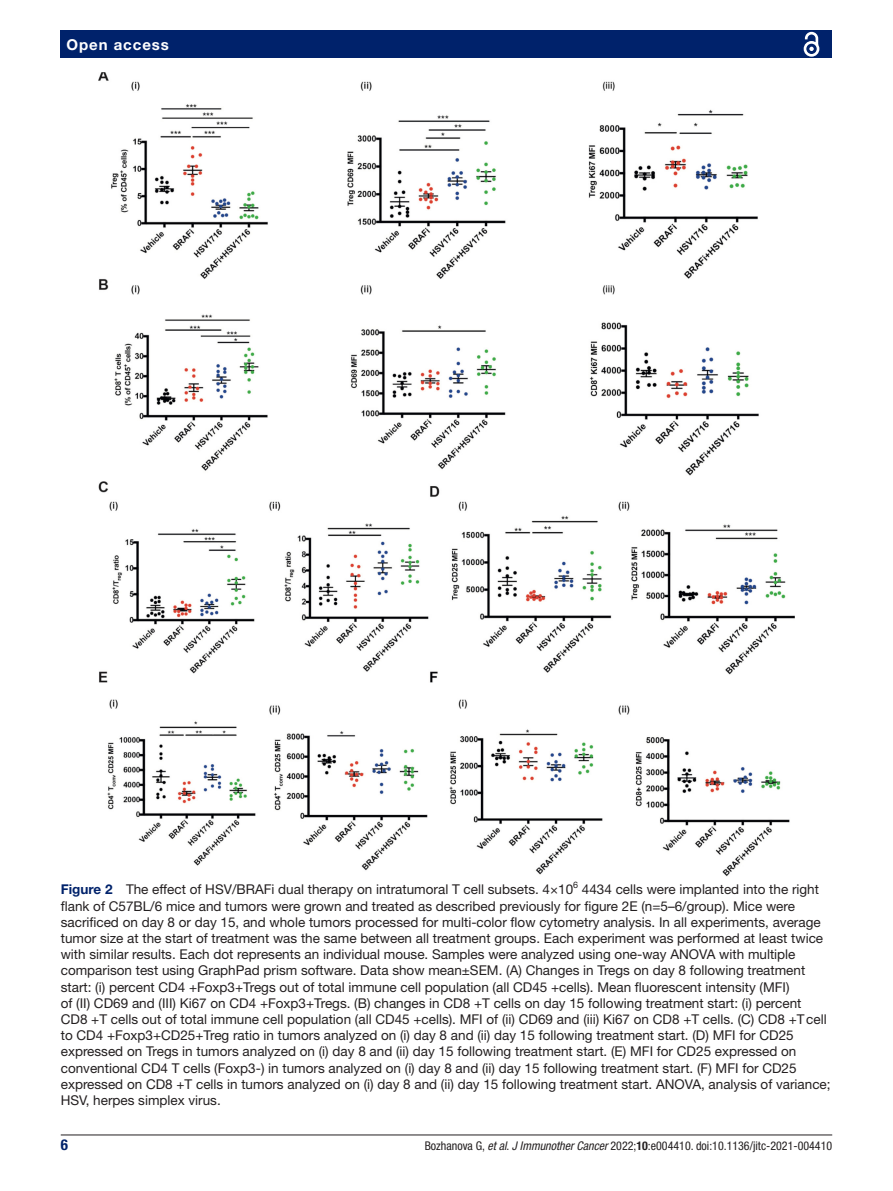
<style>
.page{position:relative;width:893px;height:1191px;background:#fff}
.page>*{position:absolute;margin:0;border:0;box-sizing:border-box;transform-origin:0 0}
.t1{font:700 15px "Helvetica Neue LT Std";letter-spacing:.065em;color:#fff}
.t2{font:700 condensed 15px "Helvetica Neue LT Std";color:#00226b}
.t3{font:13.5px/16.2px "Helvetica Neue LT Std";color:#231f20}
.t4{font:condensed 12px "Helvetica Neue LT Std";color:#231f20}
.t5{font:9px "Helvetica Neue LT Std";color:#231f20}
.s1{font-weight:700;color:#00226b}
.s2{font-style:italic}
.s3{font-weight:700}
</style>
<div class="page">
<hr style="left:61px;top:1134px;width:771px;height:1px;background:#231f20">
<div style="left:61px;top:31px;width:771px;height:27px;background:#00226b"></div>
<svg style="left:803px;top:31px;width:17px;height:26px"></svg>
<img style="left:99px;top:73px;width:695px;height:803px">
<p class="t1" style="left:66px;top:35px;width:104px">Open access</p>
<p class="t3" style="left:61px;top:881px;width:514px"><span class="s1">Figure 2</span> The effect of HSV/BRAFi dual therapy on intratumoral T cell subsets. 4×10</p>
<p class="t5" style="left:573px;top:879px;width:6px">6</p>
<p class="t3" style="left:61px;top:881px;width:771px;text-indent:521px">4434 cells were implanted into the right flank of C57BL/6 mice and tumors were grown and treated as described previously for figure 2E (n=5–6/group). Mice were sacrificed on day 8 or day 15, and whole tumors processed for multi-color flow cytometry analysis. In all experiments, average tumor size at the start of treatment was the same between all treatment groups. Each experiment was performed at least twice with similar results. Each dot represents an individual mouse. Samples were analyzed using one-way ANOVA with multiple comparison test using GraphPad prism software. Data show mean±SEM. (A) Changes in Tregs on day 8 following treatment start: (i) percent CD4 +Foxp3+Tregs out of total immune cell population (all CD45 +cells). Mean fluorescent intensity (MFI)<br>of (II) CD69 and (III) Ki67 on CD4 +Foxp3+Tregs. (B) changes in CD8 +T cells on day 15 following treatment start: (i) percent CD8 +T cells out of total immune cell population (all CD45 +cells). MFI of (ii) CD69 and (iii) Ki67 on CD8 +T cells. (C) CD8 +Tcell to CD4 +Foxp3+CD25+Treg ratio in tumors analyzed on (i) day 8 and (ii) day 15 following treatment start. (D) MFI for CD25 expressed on Tregs in tumors analyzed on (i) day 8 and (ii) day 15 following treatment start. (E) MFI for CD25 expressed on conventional CD4 T cells (Foxp3-) in tumors analyzed on (i) day 8 and (ii) day 15 following treatment start. (F) MFI for CD25 expressed on CD8 +T cells in tumors analyzed on (i) day 8 and (ii) day 15 following treatment start. ANOVA, analysis of variance; HSV, herpes simplex virus.</p>
<p class="t2" style="left:61px;top:1135px;width:9px">6</p>
<p class="t4" style="left:425px;top:1138px;width:409px">Bozhanova G, <span class="s2">et al</span>. <span class="s2">J Immunother Cancer</span> 2022;<span class="s3">10</span>:e004410. doi:10.1136/jitc-2021-004410</p>
</div>
